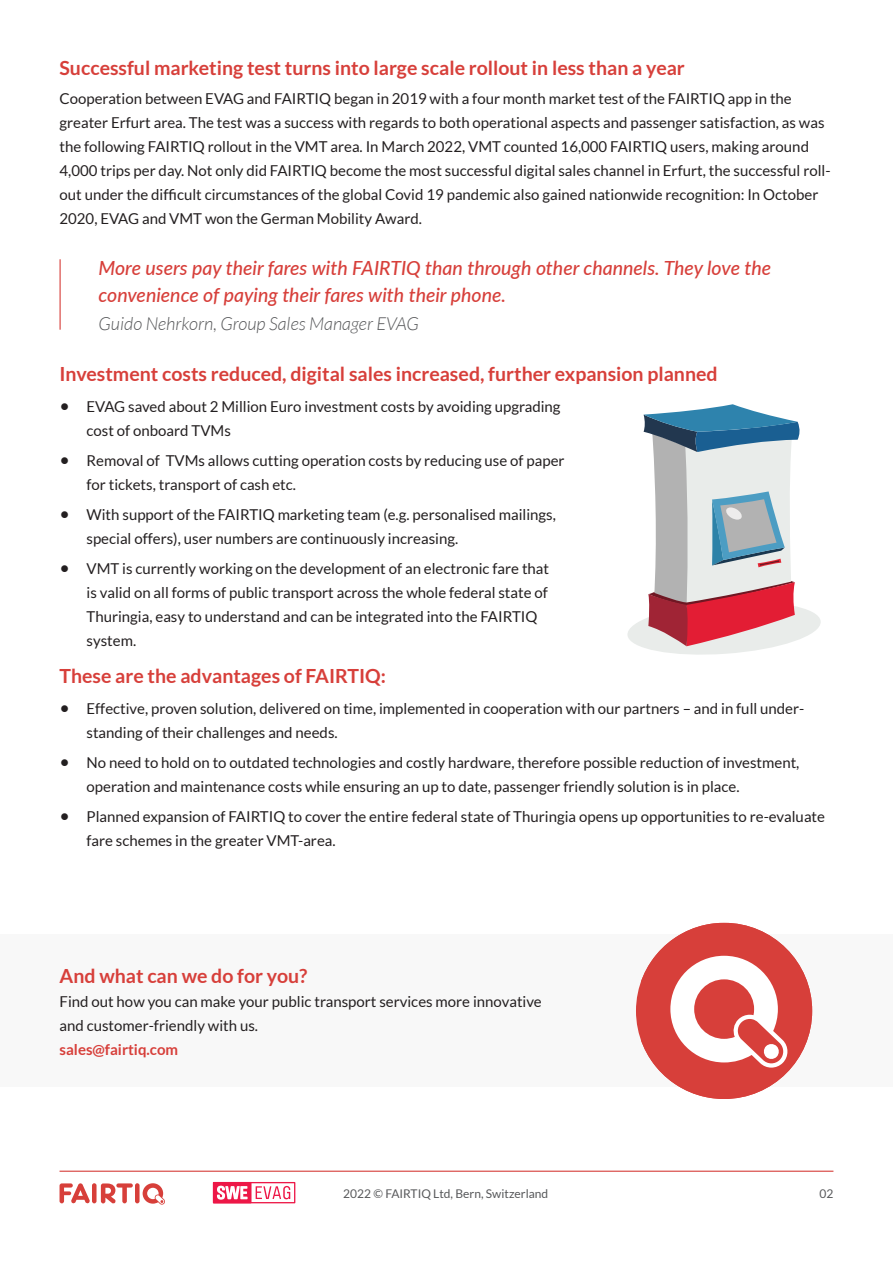
<style>
.page{position:relative;width:893px;height:1263px;background:#fff}
.page>*{position:absolute;margin:0;border:0;box-sizing:border-box;transform-origin:0 0}
.t1{font:700 19.5px "Lato";color:#d73f3a}
.Big_title{font:italic 500 19.5px/27px "Lato";color:#d73f3a}
.t2{font:italic 300 18px "Lato";color:#57585a}
.t3{font:15px/24px "Lato";color:#231f20}
.t4{font:12px "Lato";color:#57585a}
.s1{font-size:18px}
.s2{font-weight:700;color:#d73f3a}
</style>
<div class="page">
<div style="left:92px;top:1183px;width:5px;height:20px;background:#d73f3a;border-radius:2px"></div>
<div style="left:135px;top:1183px;width:5px;height:20px;background:#d73f3a;border-radius:2px"></div>
<svg style="left:60px;top:1183px;width:30px;height:20px"></svg>
<svg style="left:143px;top:1183px;width:22px;height:21px"></svg>
<svg style="left:101px;top:1183px;width:32px;height:20px"></svg>
<svg style="left:213px;top:1182px;width:82px;height:21px"></svg>
<hr style="left:60px;top:1170px;width:773px;height:2px;background:#d73f3a">
<div style="left:0;top:935px;width:893px;height:152px;background:#f8f8f8"></div>
<svg style="left:627px;top:404px;width:194px;height:251px"></svg>
<svg style="left:641px;top:923px;width:171px;height:176px"></svg>
<hr style="left:60px;top:259px;width:1px;height:71px;background:#d73f3a">
<p class="t1" style="left:60px;top:57px;width:627px">Successful marketing test turns into large scale rollout in less than a year</p>
<p class="t3" style="left:60px;top:86px;width:773px">Cooperation between EVAG and FAIRTIQ began in 2019 with a four month market test of the FAIRTIQ app in the greater Erfurt area. The test was a success with regards to both operational aspects and passenger satisfaction, as was the following FAIRTIQ rollout in the VMT area. In March 2022, VMT counted 16,000 FAIRTIQ users, making around 4,000 trips per day. Not only did FAIRTIQ become the most successful digital sales channel in Erfurt, the successful roll&shy;out under the difficult circumstances of the global Covid 19 pandemic also gained nationwide recognition: In October 2020, EVAG and VMT won the German Mobility Award.</p>
<p class="Big_title" style="left:99px;top:254px;width:674px">More users pay their fares with FAIRTIQ than through other channels. They love the convenience of paying their fares with their phone.</p>
<p class="t2" style="left:99px;top:314px;width:322px">Guido Nehrkorn, Group Sales Manager EVAG</p>
<p class="t1" style="left:60px;top:362px;width:660px">Investment costs reduced, digital sales increased, further expansion planned</p>
<p class="t3" style="left:87px;top:394px;width:476px;text-indent:-27px"><span class="s1">•</span> EVAG saved about 2 Million Euro investment costs by avoiding upgrading cost of onboard TVMs</p>
<p class="t3" style="left:87px;top:448px;width:480px;text-indent:-27px"><span class="s1">•</span> Removal of TVMs allows cutting operation costs by reducing use of paper for tickets, transport of cash etc.</p>
<p class="t3" style="left:87px;top:502px;width:471px;text-indent:-27px"><span class="s1">•</span> With support of the FAIRTIQ marketing team (e.g. personalised mailings, special offers), user numbers are continuously increasing.</p>
<p class="t3" style="left:87px;top:556px;width:464px;text-indent:-27px"><span class="s1">•</span> VMT is currently working on the development of an electronic fare that is valid on all forms of public transport across the whole federal state of Thuringia, easy to understand and can be integrated into the FAIRTIQ system.</p>
<p class="t1" style="left:60px;top:665px;width:328px">These are the advantages of FAIRTIQ:</p>
<p class="t3" style="left:87px;top:697px;width:719px;text-indent:-27px"><span class="s1">•</span> Effective, proven solution, delivered on time, implemented in cooperation with our partners – and in full under&shy;standing of their challenges and needs.</p>
<p class="t3" style="left:87px;top:751px;width:714px;text-indent:-27px"><span class="s1">•</span> No need to hold on to outdated technologies and costly hardware, therefore possible reduction of investment, operation and maintenance costs while ensuring an up to date, passenger friendly solution is in place.</p>
<p class="t3" style="left:87px;top:805px;width:740px;text-indent:-27px"><span class="s1">•</span> Planned expansion of FAIRTIQ to cover the entire federal state of Thuringia opens up opportunities to re-evaluate fare schemes in the greater VMT-area.</p>
<p class="t1" style="left:60px;top:964px;width:249px">And what can we do for you?</p>
<p class="t3" style="left:60px;top:989px;width:484px">Find out how you can make your public transport services more innovative and customer-friendly with us.<br><span class="s2">sales@fairtiq.com</span></p>
<p class="t4" style="left:343px;top:1186px;width:206px">2022 © FAIRTIQ Ltd, Bern, Switzerland</p>
<p class="t4" style="left:819px;top:1186px;width:15px">02</p>
</div>
